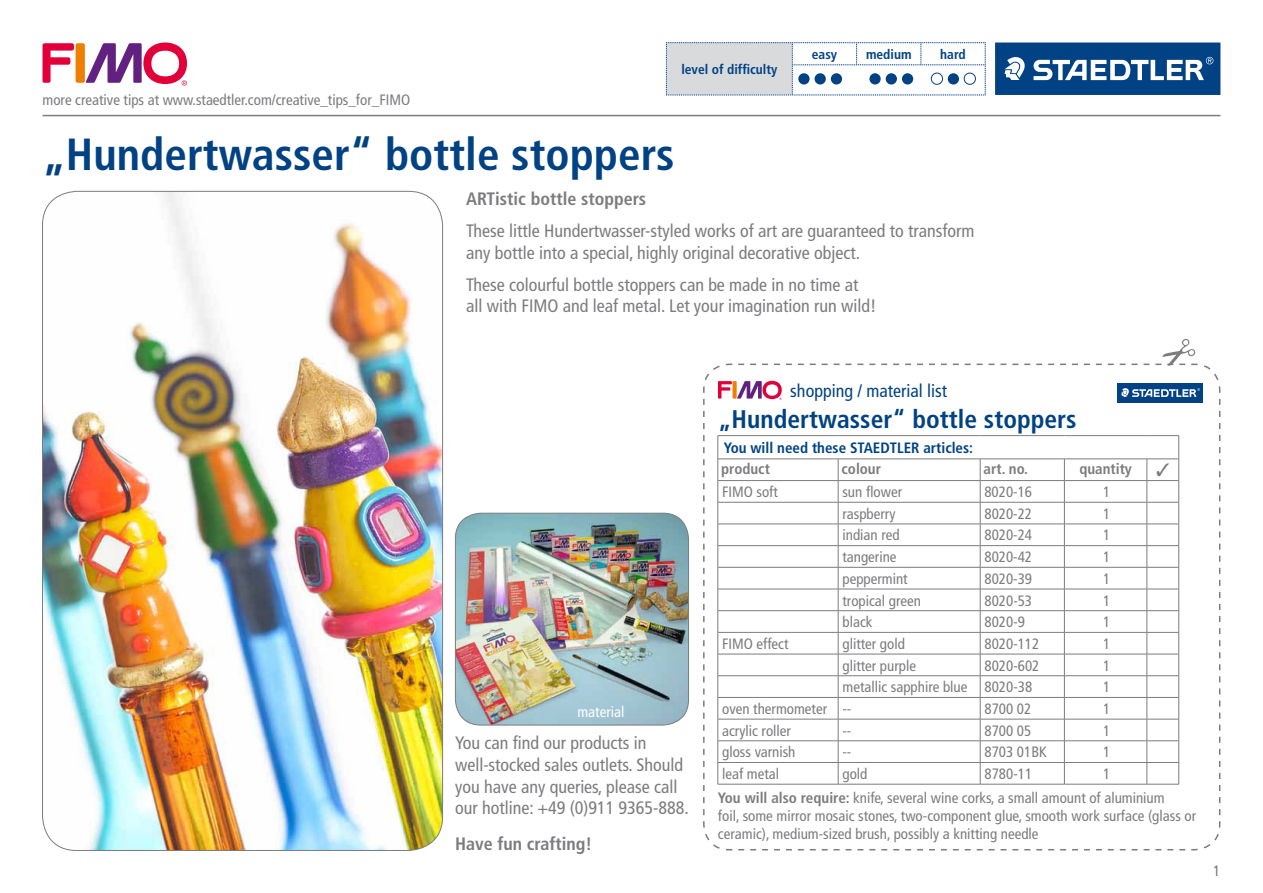
<style>
.page{position:relative;width:1263px;height:893px;background:#fff}
.page>*{position:absolute;margin:0;border:0;box-sizing:border-box;transform-origin:0 0}
.t1{font:700 condensed 45px "Frutiger";color:#004283}
.t2{font:700 condensed 25.5px "Frutiger";color:#004283}
.t3{font:condensed 18px/21.6px "Frutiger";color:#7b7c7e}
.t4{font:700 condensed 18px "Frutiger";color:#7b7c7e}
.t5{font:condensed 18px "Frutiger";color:#004283}
.t6{font:condensed 15px/18px "Frutiger";color:#7b7c7e}
.t7{font:700 condensed 15px "Frutiger";color:#004283}
.t8{font:700 condensed 15px "Frutiger";color:#7b7c7e}
.t9{font:condensed 15px "Frutiger";color:#fff}
.t10{font:700 condensed 13.5px "Frutiger";color:#004283}
.s1{font-weight:700}
</style>
<div class="page">
<div style="left:995px;top:43px;width:225px;height:52px;background:#004283"></div>
<svg style="left:1004px;top:57px;width:21px;height:23px"></svg>
<svg style="left:1033px;top:57px;width:180px;height:23px"></svg>
<hr style="left:43px;top:115px;width:1177px;height:1px;background:#7b7c7e">
<img style="left:43px;top:191px;width:400px;height:659px">
<svg style="left:666px;top:42px;width:320px;height:54px"></svg>
<div style="left:798px;top:73px;width:11px;height:12px;background:#004283;border-radius:50%"></div>
<div style="left:814px;top:73px;width:12px;height:12px;background:#004283;border-radius:50%"></div>
<div style="left:831px;top:73px;width:11px;height:12px;background:#004283;border-radius:50%"></div>
<div style="left:869px;top:73px;width:12px;height:12px;background:#004283;border-radius:50%"></div>
<div style="left:886px;top:73px;width:11px;height:12px;background:#004283;border-radius:50%"></div>
<div style="left:902px;top:73px;width:11px;height:12px;background:#004283;border-radius:50%"></div>
<div style="left:931px;top:73px;width:12px;height:12px;border:1px solid #004283;border-radius:50%"></div>
<div style="left:948px;top:73px;width:11px;height:12px;background:#004283;border-radius:50%"></div>
<div style="left:964px;top:73px;width:12px;height:12px;border:1px solid #004283;border-radius:50%"></div>
<img style="left:455px;top:513px;width:233px;height:212px">
<div style="left:455px;top:513px;width:234px;height:212px;border:1px solid #7b7c7e;border-radius:26px"></div>
<svg style="left:43px;top:43px;width:31px;height:40px"></svg>
<div style="left:76px;top:43px;width:9px;height:40px;background:#ee7f00;border-radius:2px"></div>
<svg style="left:85px;top:43px;width:102px;height:43px"></svg>
<svg style="left:703px;top:339px;width:517px;height:477px"></svg>
<p class="t10" style="left:681px;top:61px;width:98px">level of difficulty</p>
<p class="t10" style="left:812px;top:46px;width:27px">easy</p>
<p class="t10" style="left:866px;top:46px;width:47px">medium</p>
<p class="t10" style="left:940px;top:46px;width:27px">hard</p>
<p class="t6" style="left:43px;top:91px;width:369px">more creative tips at www.staedtler.com/creative_tips_for_FIMO</p>
<h1 class="t1" style="left:43px;top:128px;width:633px">„Hundertwasser“ bottle stoppers</h1>
<p class="t4" style="left:466px;top:188px;width:182px">ARTistic bottle stoppers</p>
<p class="t3" style="left:466px;top:220px;width:510px">These little Hundertwasser-styled works of art are guaranteed to transform any bottle into a special, highly original decorative object.</p>
<p class="t3" style="left:466px;top:274px;width:412px">These colourful bottle stoppers can be made in no time at all with FIMO and leaf metal. Let your imagination run wild!</p>
<p class="t9" style="left:577px;top:703px;width:49px">material</p>
<p class="t3" style="left:455px;top:732px;width:235px">You can find our products in well-stocked sales outlets. Should you have any queries, please call our hotline: +49 (0)911 9365-888.</p>
<p class="t4" style="left:455px;top:833px;width:139px">Have fun crafting!</p>
<p class="t5" style="left:790px;top:381px;width:158px">shopping / material list</p>
<h2 class="t2" style="left:718px;top:404px;width:360px">„Hundertwasser“ bottle stoppers</h2>
<p class="t7" style="left:724px;top:439px;width:251px">You will need these STAEDTLER articles:</p>
<p class="t8" style="left:721px;top:459px;width:50px">product</p>
<p class="t8" style="left:841px;top:459px;width:41px">colour</p>
<p class="t8" style="left:983px;top:459px;width:46px">art. no.</p>
<p class="t8" style="left:1079px;top:459px;width:54px">quantity</p>
<p class="t6" style="left:722px;top:483px;width:57px">FIMO soft</p>
<p class="t6" style="left:842px;top:483px;width:61px">sun flower</p>
<p class="t6" style="left:984px;top:483px;width:49px">8020-16</p>
<p class="t6" style="left:1103px;top:483px;width:9px">1</p>
<p class="t6" style="left:842px;top:505px;width:55px">raspberry</p>
<p class="t6" style="left:984px;top:505px;width:49px">8020-22</p>
<p class="t6" style="left:1103px;top:505px;width:9px">1</p>
<p class="t6" style="left:842px;top:526px;width:59px">indian red</p>
<p class="t6" style="left:984px;top:526px;width:49px">8020-24</p>
<p class="t6" style="left:1103px;top:526px;width:9px">1</p>
<p class="t6" style="left:842px;top:548px;width:56px">tangerine</p>
<p class="t6" style="left:984px;top:548px;width:49px">8020-42</p>
<p class="t6" style="left:1103px;top:548px;width:9px">1</p>
<p class="t6" style="left:842px;top:570px;width:67px">peppermint</p>
<p class="t6" style="left:984px;top:570px;width:49px">8020-39</p>
<p class="t6" style="left:1103px;top:570px;width:9px">1</p>
<p class="t6" style="left:842px;top:591px;width:80px">tropical green</p>
<p class="t6" style="left:984px;top:591px;width:49px">8020-53</p>
<p class="t6" style="left:1103px;top:591px;width:9px">1</p>
<p class="t6" style="left:842px;top:613px;width:31px">black</p>
<p class="t6" style="left:984px;top:613px;width:42px">8020-9</p>
<p class="t6" style="left:1103px;top:613px;width:9px">1</p>
<p class="t6" style="left:722px;top:635px;width:68px">FIMO effect</p>
<p class="t6" style="left:842px;top:635px;width:64px">glitter gold</p>
<p class="t6" style="left:984px;top:635px;width:56px">8020-112</p>
<p class="t6" style="left:1103px;top:635px;width:9px">1</p>
<p class="t6" style="left:842px;top:656px;width:75px">glitter purple</p>
<p class="t6" style="left:984px;top:656px;width:56px">8020-602</p>
<p class="t6" style="left:1103px;top:656px;width:9px">1</p>
<p class="t6" style="left:842px;top:678px;width:191px">metallic sapphire blue 8020-38</p>
<p class="t6" style="left:1103px;top:678px;width:9px">1</p>
<p class="t6" style="left:722px;top:700px;width:131px">oven thermometer --</p>
<p class="t6" style="left:984px;top:700px;width:48px">8700 02</p>
<p class="t6" style="left:1103px;top:700px;width:9px">1</p>
<p class="t6" style="left:722px;top:721px;width:70px">acrylic roller</p>
<p class="t6" style="left:842px;top:721px;width:10px">--</p>
<p class="t6" style="left:984px;top:721px;width:48px">8700 05</p>
<p class="t6" style="left:1103px;top:721px;width:9px">1</p>
<p class="t6" style="left:722px;top:743px;width:75px">gloss varnish</p>
<p class="t6" style="left:842px;top:743px;width:10px">--</p>
<p class="t6" style="left:984px;top:743px;width:64px">8703 01BK</p>
<p class="t6" style="left:1103px;top:743px;width:9px">1</p>
<p class="t6" style="left:722px;top:765px;width:58px">leaf metal</p>
<p class="t6" style="left:842px;top:765px;width:26px">gold</p>
<p class="t6" style="left:984px;top:765px;width:49px">8780-11</p>
<p class="t6" style="left:1103px;top:765px;width:9px">1</p>
<p class="t6" style="left:718px;top:789px;width:480px"><span class="s1">You will also require:</span> knife, several wine corks, a small amount of aluminium<br>foil, some mirror mosaic stones, two-component glue, smooth work surface (glass or ceramic), medium-sized brush, possibly a knitting needle</p>
<p class="t6" style="left:1213px;top:862px;width:9px">1</p>
</div>
